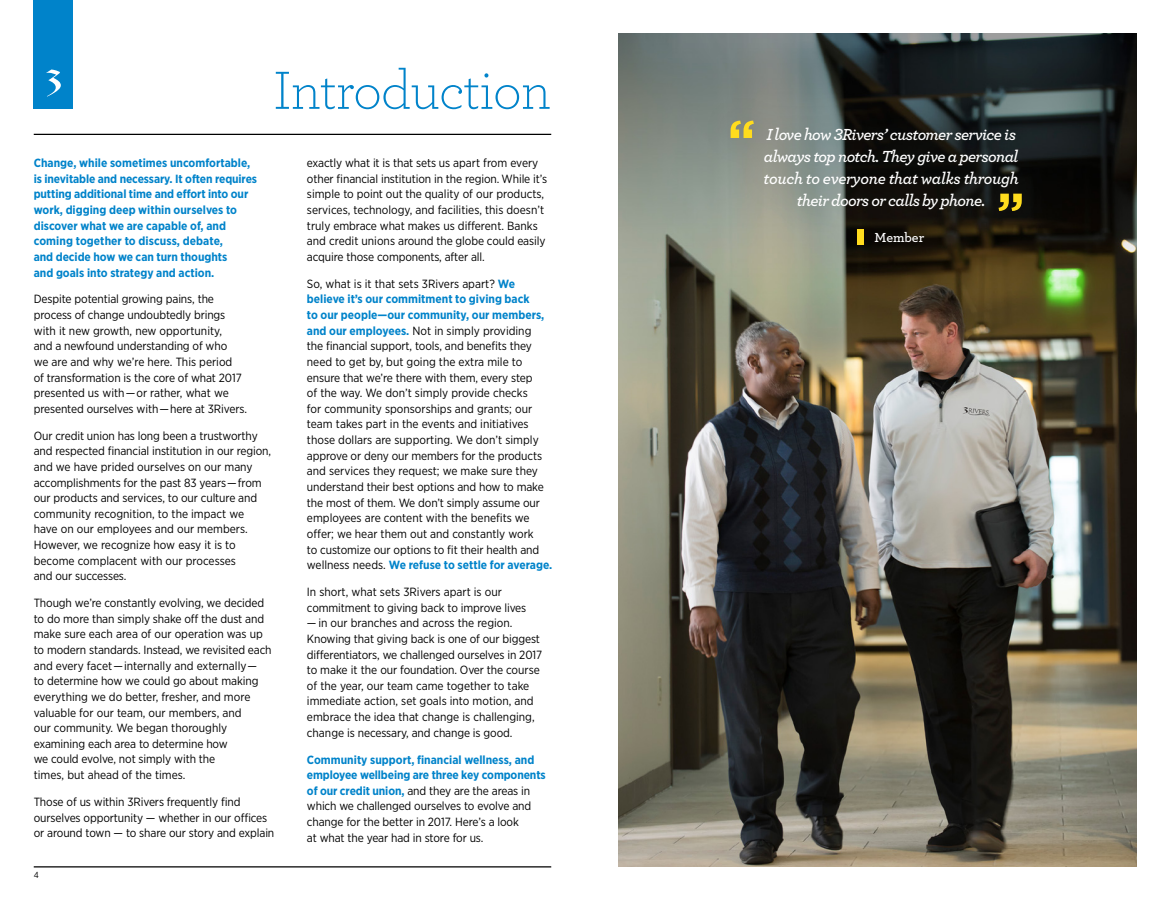
<style>
.page{position:relative;width:1170px;height:900px;background:#fff}
.page>*{position:absolute;margin:0;border:0;box-sizing:border-box;transform-origin:0 0}
.t1{font:300 56.25px "Archer";letter-spacing:-.02em;color:#0083ca}
.t2{font:italic 600 16.88px/21.9px "Archer";letter-spacing:-.04em;color:#fff;text-align:center}
.t3{font:600 13.75px "Archer";color:#fff}
.t4{font:11.88px/15.6px "Gotham Narrow";letter-spacing:-.01em;color:#000}
.t5{font:700 11.88px/15.6px "Gotham Narrow";color:#0083ca}
.t6{font:8.75px "Gotham Narrow";color:#000}
.s1{font-weight:700;color:#0083ca}
</style>
<div class="page">
<div style="left:34px;top:0;width:39px;height:108px;background:#0083ca"></div>
<svg style="left:46px;top:70px;width:15px;height:27px"></svg>
<hr style="left:34px;top:134px;width:517px;height:1px;background:#000">
<hr style="left:34px;top:866px;width:517px;height:2px;background:#000">
<img style="left:619px;top:34px;width:517px;height:832px">
<div style="left:701px;top:92px;width:351px;height:181px;background:#324442;opacity:.22"></div>
<svg style="left:999px;top:194px;width:23px;height:17px"></svg>
<svg style="left:731px;top:121px;width:23px;height:17px"></svg>
<div style="left:857px;top:229px;width:7px;height:16px;background:#ffdc1e"></div>
<h1 class="t1" style="left:273px;top:53px;width:280px">Introduction</h1>
<p class="t5" style="left:34px;top:155px;width:225px">Change, while sometimes uncomfortable, is inevitable and necessary. It often requires putting additional time and effort into our work, digging deep within ourselves to discover what we are capable of, and coming together to discuss, debate,<br>and decide how we can turn thoughts<br>and goals into strategy and action.</p>
<p class="t4" style="left:34px;top:291px;width:215px">Despite potential growing pains, the process of change undoubtedly brings with it new growth, new opportunity,<br>and a newfound understanding of who<br>we are and why we’re here. This period<br>of transformation is the core of what 2017 presented us with—or rather, what we presented ourselves with—here at 3Rivers.</p>
<p class="t4" style="left:34px;top:427px;width:239px">Our credit union has long been a trustworthy and respected financial institution in our region, and we have prided ourselves on our many accomplishments for the past 83 years—from our products and services, to our culture and community recognition, to the impact we<br>have on our employees and our members.<br>However, we recognize how easy it is to become complacent with our processes<br>and our successes.</p>
<p class="t4" style="left:34px;top:595px;width:239px">Though we’re constantly evolving, we decided to do more than simply shake off the dust and make sure each area of our operation was up to modern standards. Instead, we revisited each and every facet—internally and externally—<br>to determine how we could go about making everything we do better, fresher, and more valuable for our team, our members, and<br>our community. We began thoroughly examining each area to determine how<br>we could evolve, not simply with the<br>times, but ahead of the times.</p>
<p class="t4" style="left:34px;top:794px;width:242px">Those of us within 3Rivers frequently find ourselves opportunity — whether in our offices or around town — to share our story and explain</p>
<p class="t6" style="left:34px;top:870px;width:7px">4</p>
<p class="t4" style="left:307px;top:155px;width:242px">exactly what it is that sets us apart from every other financial institution in the region. While it’s simple to point out the quality of our products, services, technology, and facilities, this doesn’t truly embrace what makes us different. Banks and credit unions around the globe could easily acquire those components, after all.</p>
<p class="t4" style="left:307px;top:276px;width:247px">So, what is it that sets 3Rivers apart? <span class="s1">We believe it’s our commitment to giving back<br>to our people—our community, our members, and our employees.</span> Not in simply providing<br>the financial support, tools, and benefits they need to get by, but going the extra mile to ensure that we’re there with them, every step<br>of the way. We don’t simply provide checks<br>for community sponsorships and grants; our team takes part in the events and initiatives those dollars are supporting. We don’t simply approve or deny our members for the products and services they request; we make sure they understand their best options and how to make the most of them. We don’t simply assume our employees are content with the benefits we offer; we hear them out and constantly work<br>to customize our options to fit their health and wellness needs. <span class="s1">We refuse to settle for average.</span></p>
<p class="t4" style="left:307px;top:584px;width:221px">In short, what sets 3Rivers apart is our commitment to giving back to improve lives</p>
<p class="t4" style="left:307px;top:615px;width:237px">— in our branches and across the region.<br>Knowing that giving back is one of our biggest differentiators, we challenged ourselves in 2017 to make it the our foundation. Over the course of the year, our team came together to take immediate action, set goals into motion, and embrace the idea that change is challenging, change is necessary, and change is good.</p>
<p class="t4" style="left:307px;top:751px;width:240px"><span class="s1">Community support, financial wellness, and employee wellbeing are three key components of our credit union,</span> and they are the areas in which we challenged ourselves to evolve and change for the better in 2017. Here’s a look<br>at what the year had in store for us.</p>
<h2 class="t2" style="left:764px;top:123px;width:257px">I love how 3Rivers’ customer service is always top notch. They give a personal touch to everyone that walks through their doors or calls by phone.</h2>
<p class="t3" style="left:875px;top:227px;width:51px">Member</p>
</div>
